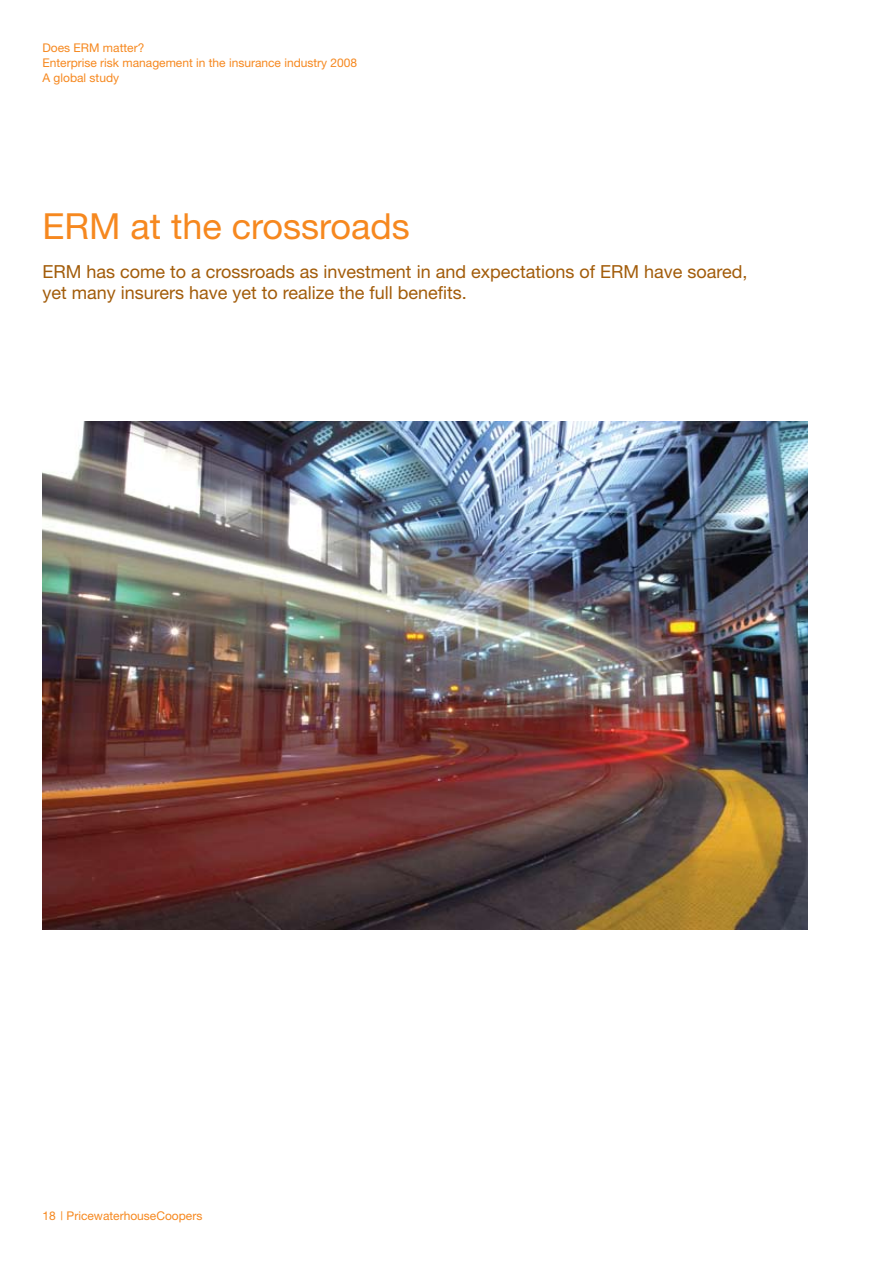
<style>
.page{position:relative;width:893px;height:1263px;background:#fff}
.page>*{position:absolute;margin:0;border:0;box-sizing:border-box;transform-origin:0 0}
.t1{font:36px "Helvetica Neue";color:#f6881f}
.t2{font:18px/21px "Helvetica Neue";color:#a25c0a}
.t3{font:12px/15px "Helvetica Neue";color:#f6881f}
</style>
<div class="page">
<img style="left:43px;top:421px;width:765px;height:508px">
<p class="t3" style="left:43px;top:40px;width:316px">Does ERM matter?<br>Enterprise risk management in the insurance industry 2008<br>A global study</p>
<h1 class="t1" style="left:43px;top:205px;width:369px">ERM at the crossroads</h1>
<p class="t2" style="left:43px;top:261px;width:706px">ERM has come to a crossroads as investment in and expectations of ERM have soared, yet many insurers have yet to realize the full benefits.</p>
<p class="t3" style="left:43px;top:1208px;width:161px">18 | PricewaterhouseCoopers</p>
</div>
